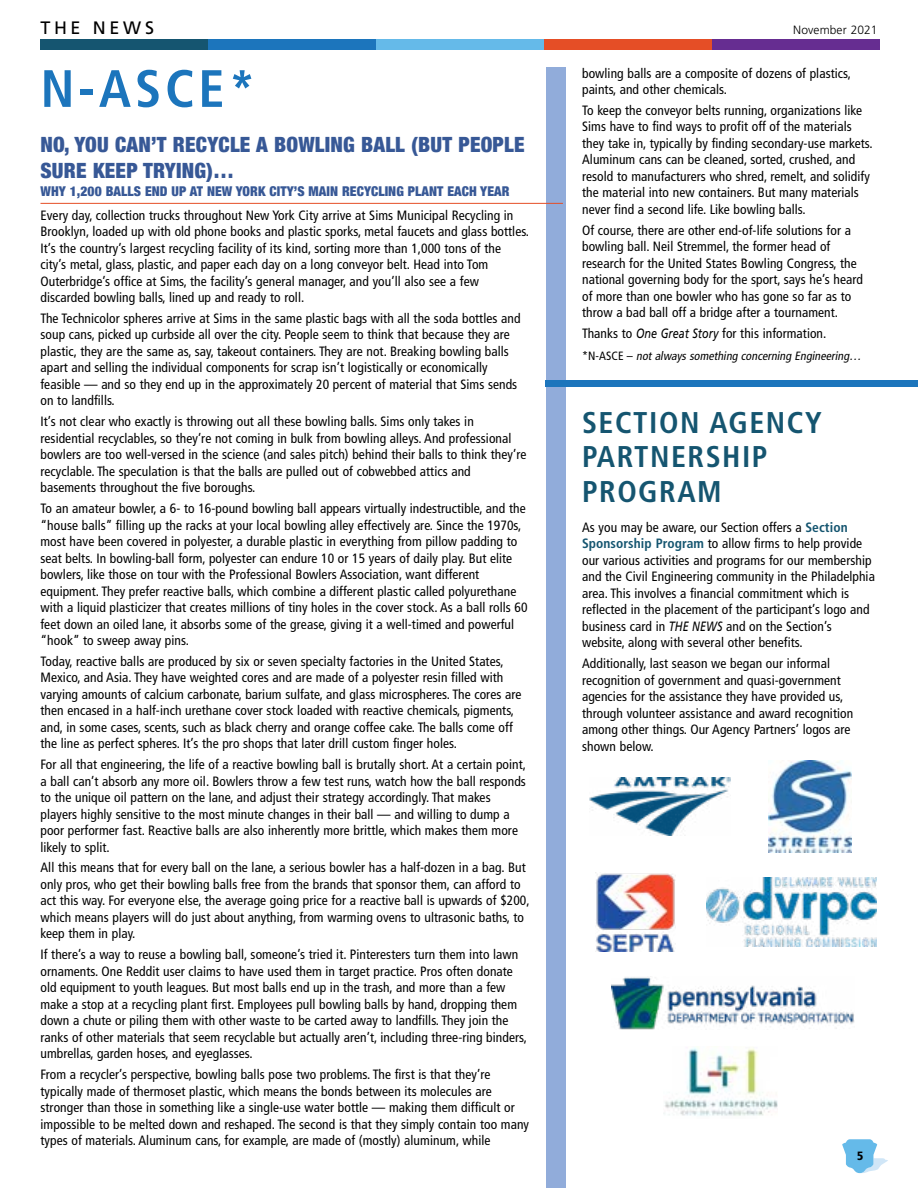
<style>
.page{position:relative;width:918px;height:1188px;background:#fff}
.page>*{position:absolute;margin:0;border:0;box-sizing:border-box;transform-origin:0 0}
.t1{font:700 condensed 52.5px "Frutiger LT Std";color:#1c75bc}
.t2{font:700 condensed 30px/34.5px "Frutiger LT Std";letter-spacing:.05em;color:#155570}
.t3{font:900 condensed 21px/25.2px "Helvetica Neue";letter-spacing:.01em;color:#375896}
.t4{font:18px "Frutiger LT Std";letter-spacing:.2em;color:#000}
.t5{font:condensed 13.5px/16.5px "Frutiger LT Std";letter-spacing:.005em;color:#000}
.t6{font:900 condensed 13.5px "Helvetica Neue";letter-spacing:.005em;color:#375896}
.t7{font:italic condensed 12px "Frutiger LT Std";color:#000}
.t8{font:300 12px "Frutiger LT Std";letter-spacing:.01em;color:#000}
.t9{font:900 condensed 12px "Frutiger LT Std";color:#000}
.s1{font-style:italic;font-stretch:normal}
.s2{font-style:normal}
.s3{font-weight:700;color:#155570}
</style>
<div class="page">
<svg style="left:842px;top:1139px;width:46px;height:34px"></svg>
<div style="left:40px;top:39px;width:168px;height:11px;background:#155570"></div>
<div style="left:208px;top:39px;width:168px;height:11px;background:#1c75bc"></div>
<div style="left:376px;top:39px;width:168px;height:11px;background:#65bae9"></div>
<div style="left:544px;top:39px;width:168px;height:11px;background:#e54e26"></div>
<div style="left:712px;top:39px;width:168px;height:11px;background:#662d91"></div>
<div style="left:546px;top:68px;width:20px;height:1120px;background:#91acda"></div>
<img style="left:663px;top:1047px;width:114px;height:69px">
<img style="left:611px;top:976px;width:244px;height:54px">
<img style="left:590px;top:777px;width:140px;height:59px">
<img style="left:596px;top:873px;width:79px;height:79px">
<img style="left:707px;top:878px;width:170px;height:68px">
<img style="left:769px;top:761px;width:83px;height:91px">
<hr style="left:40px;top:203px;width:523px;height:1px;background:#e54e26">
<div style="left:546px;top:380px;width:372px;height:7px;background:#1c75bc"></div>
<h3 class="t4" style="left:40px;top:17px;width:115px">THE NEWS</h3>
<p class="t8" style="left:793px;top:23px;width:86px">November 2021</p>
<h1 class="t1" style="left:40px;top:58px;width:217px">N-ASCE*</h1>
<h3 class="t3" style="left:40px;top:131px;width:486px">NO, YOU CAN’T RECYCLE A BOWLING BALL (BUT PEOPLE<br>SURE KEEP TRYING)…</h3>
<p class="t6" style="left:40px;top:181px;width:471px">WHY 1,200 BALLS END UP AT NEW YORK CITY’S MAIN RECYCLING PLANT EACH YEAR</p>
<p class="t5" style="left:40px;top:207px;width:490px">Every day, collection trucks throughout New York City arrive at Sims Municipal Recycling in Brooklyn, loaded up with old phone books and plastic sporks, metal faucets and glass bottles.<br>It’s the country’s largest recycling facility of its kind, sorting more than 1,000 tons of the city’s metal, glass, plastic, and paper each day on a long conveyor belt. Head into Tom Outerbridge’s office at Sims, the facility’s general manager, and you’ll also see a few discarded bowling balls, lined up and ready to roll.</p>
<p class="t5" style="left:40px;top:310px;width:482px">The Technicolor spheres arrive at Sims in the same plastic bags with all the soda bottles and soup cans, picked up curbside all over the city. People seem to think that because they are plastic, they are the same as, say, takeout containers. They are not. Breaking bowling balls apart and selling the individual components for scrap isn’t logistically or economically feasible — and so they end up in the approximately 20 percent of material that Sims sends on to landfills.</p>
<p class="t5" style="left:40px;top:413px;width:487px">It’s not clear who exactly is throwing out all these bowling balls. Sims only takes in residential recyclables, so they’re not coming in bulk from bowling alleys. And professional bowlers are too well-versed in the science (and sales pitch) behind their balls to think they’re recyclable. The speculation is that the balls are pulled out of cobwebbed attics and basements throughout the five boroughs.</p>
<p class="t5" style="left:40px;top:500px;width:489px">To an amateur bowler, a 6- to 16-pound bowling ball appears virtually indestructible, and the “house balls” filling up the racks at your local bowling alley effectively are. Since the 1970s, most have been covered in polyester, a durable plastic in everything from pillow padding to seat belts. In bowling-ball form, polyester can endure 10 or 15 years of daily play. But elite bowlers, like those on tour with the Professional Bowlers Association, want different equipment. They prefer reactive balls, which combine a different plastic called polyurethane with a liquid plasticizer that creates millions of tiny holes in the cover stock. As a ball rolls 60 feet down an oiled lane, it absorbs some of the grease, giving it a well-timed and powerful “hook” to sweep away pins.</p>
<p class="t5" style="left:40px;top:653px;width:483px">Today, reactive balls are produced by six or seven specialty factories in the United States, Mexico, and Asia. They have weighted cores and are made of a polyester resin filled with varying amounts of calcium carbonate, barium sulfate, and glass microspheres. The cores are then encased in a half-inch urethane cover stock loaded with reactive chemicals, pigments, and, in some cases, scents, such as black cherry and orange coffee cake. The balls come off the line as perfect spheres. It’s the pro shops that later drill custom finger holes.</p>
<p class="t5" style="left:40px;top:756px;width:487px">For all that engineering, the life of a reactive bowling ball is brutally short. At a certain point, a ball can’t absorb any more oil. Bowlers throw a few test runs, watch how the ball responds to the unique oil pattern on the lane, and adjust their strategy accordingly. That makes players highly sensitive to the most minute changes in their ball — and willing to dump a poor performer fast. Reactive balls are also inherently more brittle, which makes them more likely to split.</p>
<p class="t5" style="left:40px;top:860px;width:491px">All this means that for every ball on the lane, a serious bowler has a half-dozen in a bag. But only pros, who get their bowling balls free from the brands that sponsor them, can afford to act this way. For everyone else, the average going price for a reactive ball is upwards of $200, which means players will do just about anything, from warming ovens to ultrasonic baths, to keep them in play.</p>
<p class="t5" style="left:40px;top:946px;width:488px">If there’s a way to reuse a bowling ball, someone’s tried it. Pinteresters turn them into lawn ornaments. One Reddit user claims to have used them in target practice. Pros often donate old equipment to youth leagues. But most balls end up in the trash, and more than a few make a stop at a recycling plant first. Employees pull bowling balls by hand, dropping them down a chute or piling them with other waste to be carted away to landfills. They join the ranks of other materials that seem recyclable but actually aren’t, including three-ring binders, umbrellas, garden hoses, and eyeglasses.</p>
<p class="t5" style="left:40px;top:1066px;width:490px">From a recycler’s perspective, bowling balls pose two problems. The first is that they’re typically made of thermoset plastic, which means the bonds between its molecules are stronger than those in something like a single-use water bottle — making them difficult or impossible to be melted down and reshaped. The second is that they simply contain too many types of materials. Aluminum cans, for example, are made of (mostly) aluminum, while</p>
<p class="t5" style="left:582px;top:65px;width:270px">bowling balls are a composite of dozens of plastics, paints, and other chemicals.</p>
<p class="t5" style="left:582px;top:102px;width:292px">To keep the conveyor belts running, organizations like Sims have to find ways to profit off of the materials they take in, typically by finding secondary-use markets.<br>Aluminum cans can be cleaned, sorted, crushed, and resold to manufacturers who shred, remelt, and solidify the material into new containers. But many materials never find a second life. Like bowling balls.</p>
<p class="t5" style="left:582px;top:222px;width:283px">Of course, there are other end-of-life solutions for a bowling ball. Neil Stremmel, the former head of research for the United States Bowling Congress, the national governing body for the sport, says he’s heard of more than one bowler who has gone so far as to throw a bad ball off a bridge after a tournament.</p>
<p class="t5" style="left:582px;top:325px;width:246px">Thanks to <span class="s1">One Great Story</span> for this information.</p>
<p class="t7" style="left:582px;top:349px;width:283px"><span class="s2">* N - A S C E –</span> not always something concerning Engineering…</p>
<h2 class="t2" style="left:582px;top:405px;width:241px">SECTION AGENCY<br>PARTNERSHIP<br>PROGRAM</h2>
<p class="t5" style="left:582px;top:519px;width:294px">As you may be aware, our Section offers a <span class="s3">Section Sponsorship Program</span> to allow firms to help provide our various activities and programs for our membership and the Civil Engineering community in the Philadelphia area. This involves a financial commitment which is reflected in the placement of the participant’s logo and business card in <span class="s1">THE NEWS</span> and on the Section’s website, along with several other benefits.</p>
<p class="t5" style="left:582px;top:655px;width:273px">Additionally, last season we began our informal recognition of government and quasi-government agencies for the assistance they have provided us, through volunteer assistance and award recognition among other things. Our Agency Partners’ logos are shown below.</p>
<p class="t9" style="left:857px;top:1148px;width:8px">5</p>
</div>
